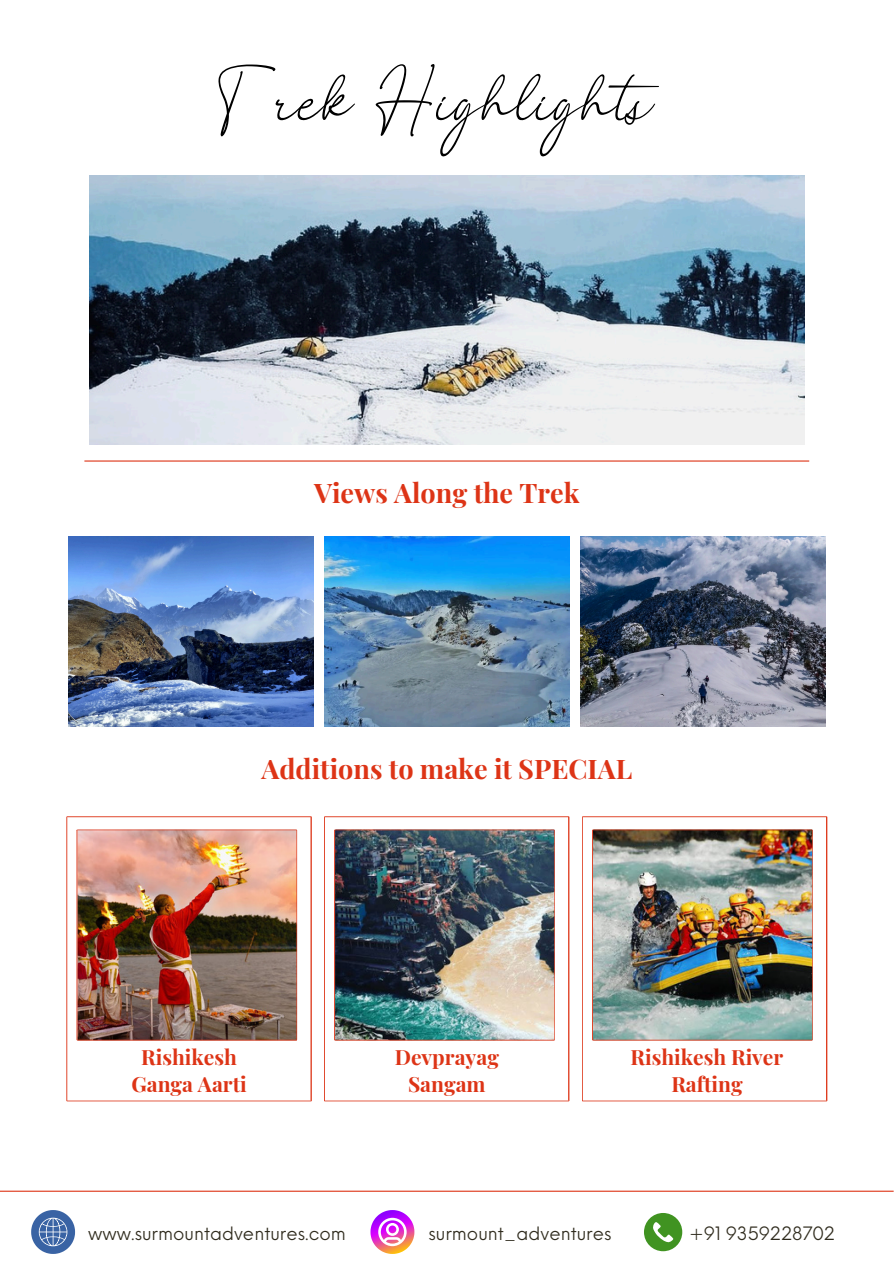
<style>
.page{position:relative;width:894px;height:1264px;background:#fff}
.page>*{position:absolute;margin:0;border:0;box-sizing:border-box;transform-origin:0 0}
.t1{font:149.7px "The Bigmaker";color:#000}
.t2{font:700 27px "Playfair Display";color:#dd3416}
.t3{font:700 21px/27px "Playfair Display";color:#dd3416;text-align:center}
.t4{font:18px "Neue Einstellung";color:#302c1e}
</style>
<div class="page">
<img style="left:89px;top:175px;width:715px;height:269px">
<img style="left:582px;top:816px;width:245px;height:285px">
<hr style="left:84px;top:460px;width:725px;height:1px;background:#dd3416">
<img style="left:67px;top:816px;width:245px;height:285px">
<img style="left:324px;top:816px;width:245px;height:285px">
<hr style="left:0;top:1190px;width:893px;height:1px;background:#dd3416">
<svg style="left:370px;top:1210px;width:44px;height:43px"></svg>
<svg style="left:31px;top:1210px;width:44px;height:43px"></svg>
<div style="left:643px;top:1212px;width:39px;height:39px;background:#409321;border-radius:50%"></div>
<svg style="left:653px;top:1222px;width:20px;height:20px"></svg>
<img style="left:68px;top:536px;width:245px;height:190px">
<img style="left:324px;top:536px;width:245px;height:190px">
<img style="left:580px;top:536px;width:245px;height:190px">
<p class="t1" style="left:218px;top:31px;width:437px">Trek Highlights</p>
<p class="t2" style="left:314px;top:474px;width:267px">Views Along the Trek</p>
<p class="t2" style="left:261px;top:750px;width:372px">Additions to make it SPECIAL</p>
<h3 class="t3" style="left:131px;top:1042px;width:117px">Rishikesh<br>Ganga Aarti</h3>
<p class="t3" style="left:394px;top:1042px;width:106px">Devprayag<br>Sangam</p>
<p class="t3" style="left:630px;top:1042px;width:154px">Rishikesh River<br>Rafting</p>
<h3 class="t4" style="left:88px;top:1216px;width:259px">www.surmountadventures.com</h3>
<p class="t4" style="left:428px;top:1216px;width:184px">surmount_adventures</p>
<h3 class="t4" style="left:689px;top:1216px;width:147px">+91 9359228702</h3>
</div>
